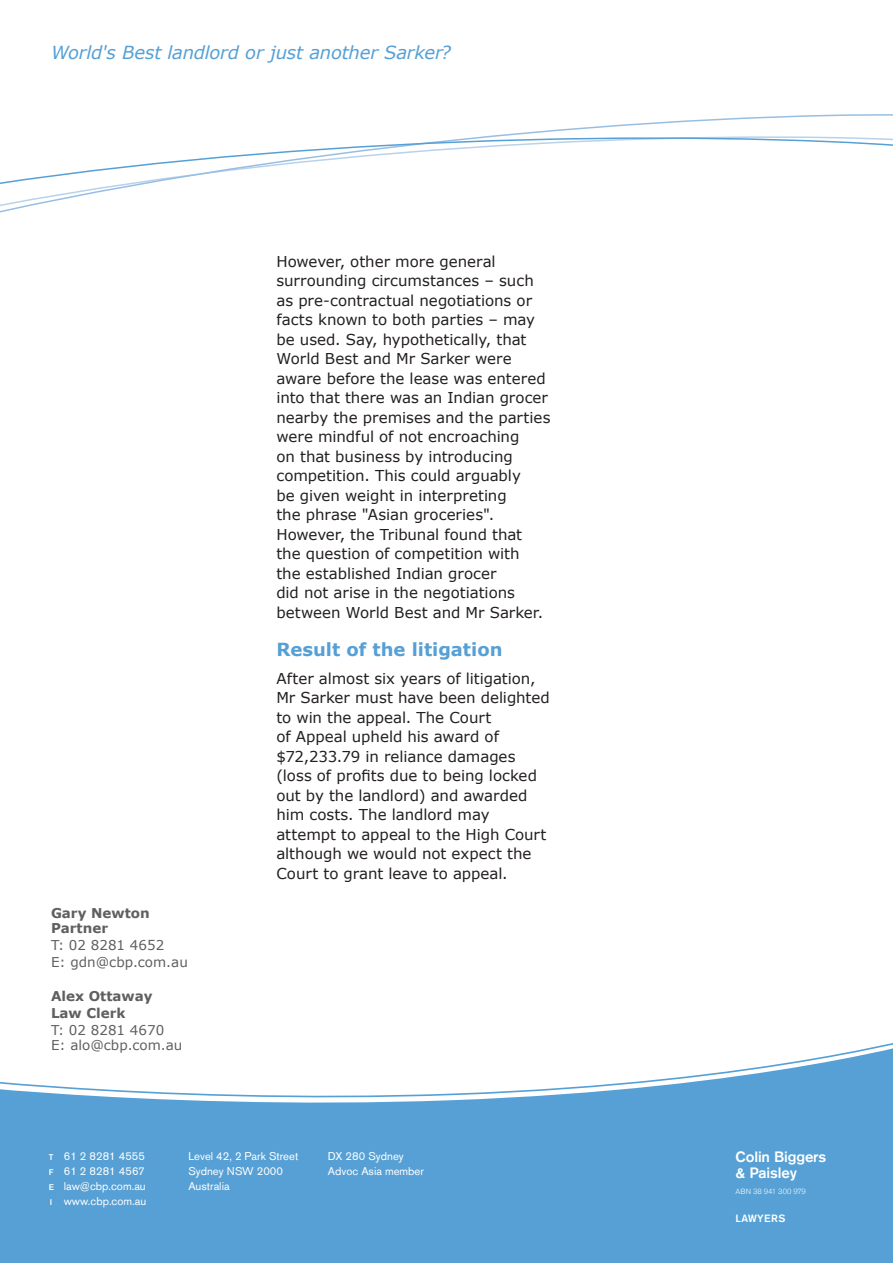
<style>
.page{position:relative;width:893px;height:1263px;background:#fff}
.page>*{position:absolute;margin:0;border:0;box-sizing:border-box;transform-origin:0 0}
.t1{font:italic 18px "Verdana";letter-spacing:-.01em;color:#56a0d5}
._02_Sub_heading_1{font:700 18px "Verdana";color:#56a0d5}
._03_Body_Text{font:15px/19.5px "Verdana";color:#231f20}
.t2{font:500 15px/15.5px "Akzidenz Grotesk Std";letter-spacing:-.01em;color:#fff}
.Author_Contact_Detai{font:13.5px/15px "Verdana";color:#5f5f62}
.Author_Contact_Detai-2{font:700 13.5px "Verdana";color:#5f5f62}
.Author_Name___Title{font:700 13.5px/15px "Verdana";color:#5f5f62}
.Address{font:11.25px/15px "Akzidenz Grotesk Std";color:#fff}
.t3{font:500 10.5px "Akzidenz Grotesk Std";letter-spacing:.03em;color:#fff}
.t4{font:300 7.5px "Akzidenz Grotesk Std";color:#fff}
.s1{font-weight:500;font-size:8.25px}
</style>
<div class="page">
<svg style="left:565px;top:114px;width:328px;height:15px"></svg>
<svg style="left:0;top:129px;width:893px;height:84px"></svg>
<svg style="left:0;top:1043px;width:893px;height:220px;fill:#56a0d5"></svg>
<p class="t1" style="left:51px;top:41px;width:401px">World's Best landlord or just another Sarker?</p>
<p class="Author_Name___Title" style="left:51px;top:905px;width:100px">Gary Newton<br>Partner</p>
<p class="Author_Contact_Detai" style="left:51px;top:937px;width:115px">T: 02 8281 4652</p>
<p class="Author_Contact_Detai" style="left:51px;top:954px;width:138px">E: gdn@cbp.com.au</p>
<p class="Author_Contact_Detai-2" style="left:51px;top:987px;width:103px">Alex Ottaway</p>
<p class="Author_Contact_Detai-2" style="left:51px;top:1005px;width:76px">Law Clerk</p>
<p class="Author_Contact_Detai" style="left:51px;top:1022px;width:133px">T: 02 8281 4670<br>E: alo@cbp.com.au</p>
<p class="_03_Body_Text" style="left:276px;top:251px;width:276px">However, other more general surrounding circumstances – such as pre-contractual negotiations or facts known to both parties – may be used. Say, hypothetically, that<br>World Best and Mr Sarker were aware before the lease was entered into that there was an Indian grocer nearby the premises and the parties were mindful of not encroaching<br>on that business by introducing competition. This could arguably<br>be given weight in interpreting<br>the phrase "Asian groceries".<br>However, the Tribunal found that<br>the question of competition with<br>the established Indian grocer<br>did not arise in the negotiations between World Best and Mr Sarker.</p>
<p class="_02_Sub_heading_1" style="left:276px;top:638px;width:228px">Result of the litigation</p>
<p class="_03_Body_Text" style="left:276px;top:668px;width:275px">After almost six years of litigation,<br>Mr Sarker must have been delighted to win the appeal. The Court<br>of Appeal upheld his award of $72,233.79 in reliance damages (loss of profits due to being locked out by the landlord) and awarded him costs. The landlord may attempt to appeal to the High Court although we would not expect the<br>Court to grant leave to appeal.</p>
<p class="Address" style="left:49px;top:1148px;width:98px"><span class="s1">T</span> 61 2 8281 4555</p>
<p class="Address" style="left:49px;top:1163px;width:97px"><span class="s1">F</span> 61 2 8281 4567</p>
<p class="Address" style="left:49px;top:1178px;width:98px"><span class="s1">E</span> law@cbp.com.au</p>
<p class="Address" style="left:50px;top:1193px;width:98px"><span class="s1">I</span> www.cbp.com.au</p>
<p class="Address" style="left:188px;top:1148px;width:111px">Level 42, 2 Park Street</p>
<p class="Address" style="left:188px;top:1163px;width:92px">Sydney NSW 2000<br>Australia</p>
<p class="Address" style="left:328px;top:1148px;width:77px">DX 280 Sydney</p>
<p class="Address" style="left:328px;top:1163px;width:98px">Advoc Asia member</p>
<p class="t2" style="left:736px;top:1149px;width:92px">Colin Biggers &amp; Paisley</p>
<p class="t4" style="left:736px;top:1187px;width:72px">ABN 38 941 300 979</p>
<p class="t3" style="left:736px;top:1212px;width:51px">LAWYERS</p>
</div>
